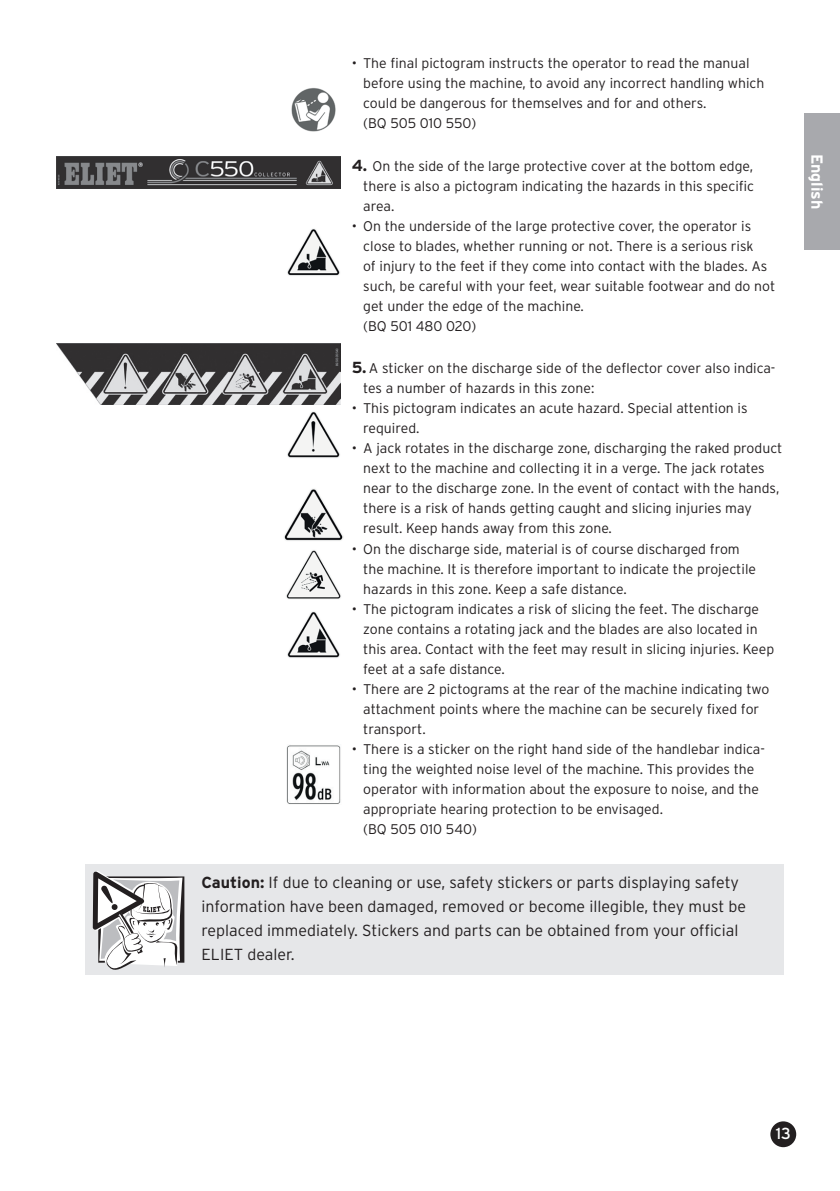
<style>
.page{position:relative;width:840px;height:1191px;background:#fff}
.page>*{position:absolute;margin:0;border:0;box-sizing:border-box;transform-origin:0 0}
.t1{font:300 16px/24px "Interstate";color:#231f20}
.t2{font:700 16px "Interstate";color:#fff}
.t3{font:16px "Interstate";color:#fff}
.t4{font:300 14px/20px "Interstate";color:#231f20}
.s1{font-weight:700;font-size:16px}
.s2{font-weight:700}
</style>
<div class="page">
<div style="left:771px;top:1122px;width:23px;height:24px;background:#231f20;border-radius:50%"></div>
<div style="left:770px;top:1121px;width:25px;height:26px;border:2px solid #231f20;border-radius:50%"></div>
<div style="left:803px;top:113px;width:36px;height:136px;background:#a8a9ad"></div>
<div style="left:85px;top:864px;width:697px;height:111px;background:#e6e7e9"></div>
<img style="left:291px;top:88px;width:45px;height:44px">
<img style="left:287px;top:229px;width:53px;height:47px">
<img style="left:287px;top:411px;width:53px;height:47px">
<img style="left:284px;top:489px;width:59px;height:169px">
<img style="left:286px;top:745px;width:55px;height:59px">
<svg style="left:93px;top:871px;width:91px;height:98px"></svg>
<img style="left:57px;top:156px;width:283px;height:33px">
<img style="left:57px;top:343px;width:283px;height:61px">
<p class="t4" style="left:363px;top:53px;width:402px;text-indent:-11px">• The final pictogram instructs the operator to read the manual before using the machine, to avoid any incorrect handling which could be dangerous for themselves and for and others.<br>(BQ 505 010 550)</p>
<p class="t4" style="left:363px;top:156px;width:392px;text-align:justify;text-indent:-11px"><span class="s1">4.</span> On the side of the large protective cover at the bottom edge, there is also a pictogram indicating the hazards in this specific area.</p>
<p class="t4" style="left:363px;top:216px;width:413px;text-indent:-11px">• On the underside of the large protective cover, the operator is close to blades, whether running or not. There is a serious risk<br>of injury to the feet if they come into contact with the blades. As such, be careful with your feet, wear suitable footwear and do not get under the edge of the machine.<br>(BQ 501 480 020)</p>
<p class="t4" style="left:363px;top:358px;width:413px;text-indent:-11px"><span class="s1">5.</span> A sticker on the discharge side of the deflector cover also indica&shy;tes a number of hazards in this zone:</p>
<p class="t4" style="left:363px;top:398px;width:385px;text-indent:-11px">• This pictogram indicates an acute hazard. Special attention is required.</p>
<p class="t4" style="left:363px;top:438px;width:420px;text-indent:-11px">• A jack rotates in the discharge zone, discharging the raked product next to the machine and collecting it in a verge. The jack rotates near to the discharge zone. In the event of contact with the hands, there is a risk of hands getting caught and slicing injuries may result. Keep hands away from this zone.</p>
<p class="t4" style="left:363px;top:538px;width:394px;text-indent:-11px">• On the discharge side, material is of course discharged from the machine. It is therefore important to indicate the projectile hazards in this zone. Keep a safe distance.</p>
<p class="t4" style="left:363px;top:598px;width:412px;text-indent:-11px">• The pictogram indicates a risk of slicing the feet. The discharge zone contains a rotating jack and the blades are also located in this area. Contact with the feet may result in slicing injuries. Keep feet at a safe distance.</p>
<p class="t4" style="left:363px;top:678px;width:407px;text-indent:-11px">• There are 2 pictograms at the rear of the machine indicating two attachment points where the machine can be securely fixed for transport.</p>
<p class="t4" style="left:363px;top:738px;width:403px;text-indent:-11px">• There is a sticker on the right hand side of the handlebar indica&shy;ting the weighted noise level of the machine. This provides the operator with information about the exposure to noise, and the appropriate hearing protection to be envisaged.<br>(BQ 505 010 540)</p>
<p class="t1" style="left:201px;top:870px;width:546px"><span class="s2">Caution:</span> If due to cleaning or use, safety stickers or parts displaying safety information have been damaged, removed or become illegible, they must be replaced immediately. Stickers and parts can be obtained from your official ELIET dealer.</p>
<p class="t2" style="left:826px;top:154px;width:57px;rotate:90deg">English</p>
<p class="t3" style="left:775px;top:1124px;width:17px">13</p>
</div>
